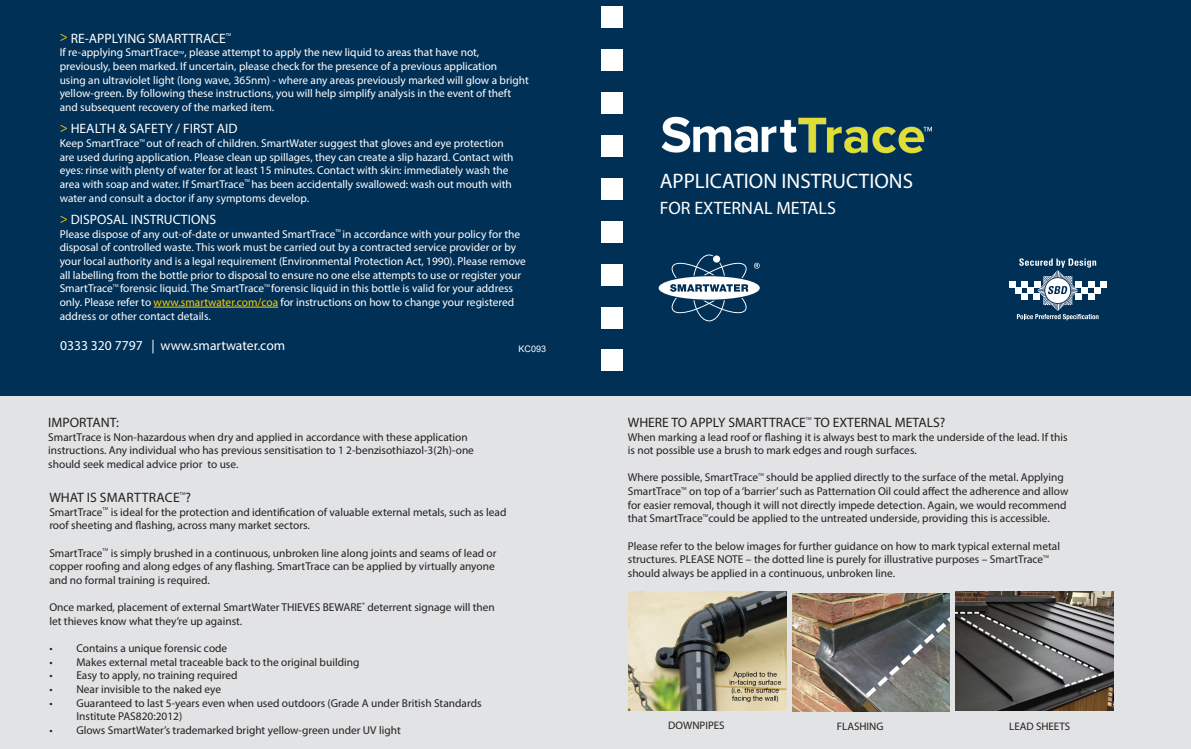
<style>
.page{position:relative;width:1191px;height:749px;background:#fff}
.page>*{position:absolute;margin:0;border:0;box-sizing:border-box;transform-origin:0 0}
.t1{font:21px "Myriad Pro";color:#fff}
.t2{font:18px "Myriad Pro";color:#fff}
.t3{font:13.65px "Myriad Pro";color:#fff}
.t4{font:13.65px "Myriad Pro";color:#231f20}
.t5{font:13.65px "Myriad Pro";letter-spacing:.02em;color:#231f20}
.t6{font:11.4px/13.6px "Myriad Pro";color:#231f20}
.t7{font:11.4px/13.6px "Myriad Pro";color:#fff}
.t8{font:10.95px "Myriad Pro";color:#231f20}
.t9{font:9px "Arial";color:#fff}
.t10{font:4.35px "Myriad Pro";color:#231f20}
.t11{font:4.35px "Myriad Pro";color:#fff}
.s1{color:#ffd000}
</style>
<div class="page">
<div style="left:0;top:0;width:1191px;height:395px;background:#003056"></div>
<hr style="left:154px;top:307px;width:124px;height:1px;background:#ffd000">
<div style="left:0;top:395px;width:1191px;height:353px;background:#e2e3e4"></div>
<svg style="left:658px;top:254px;width:101px;height:67px"></svg>
<svg style="left:1009px;top:258px;width:97px;height:62px"></svg>
<div style="left:601px;top:7px;width:22px;height:21px;background:#fff"></div>
<div style="left:601px;top:49px;width:22px;height:22px;background:#fff"></div>
<div style="left:601px;top:92px;width:22px;height:22px;background:#fff"></div>
<div style="left:601px;top:135px;width:22px;height:22px;background:#fff"></div>
<div style="left:601px;top:178px;width:22px;height:21px;background:#fff"></div>
<div style="left:601px;top:221px;width:22px;height:21px;background:#fff"></div>
<div style="left:601px;top:264px;width:22px;height:21px;background:#fff"></div>
<div style="left:601px;top:307px;width:22px;height:21px;background:#fff"></div>
<div style="left:601px;top:349px;width:22px;height:22px;background:#fff"></div>
<img style="left:629px;top:591px;width:157px;height:119px">
<img style="left:792px;top:593px;width:158px;height:118px">
<img style="left:955px;top:591px;width:158px;height:119px">
<img style="left:661px;top:116px;width:270px;height:38px">
<p class="t3" style="left:60px;top:30px;width:168px"><span class="s1">&gt;</span> RE-APPLYING SMARTTRACE</p>
<p class="t11" style="left:226px;top:32px;width:7px">TM</p>
<p class="t7" style="left:60px;top:45px;width:121px">If re-applying SmartTrace</p>
<p class="t11" style="left:179px;top:50px;width:7px">TM</p>
<p class="t7" style="left:60px;top:45px;width:470px;text-indent:125px">, please attempt to apply the new liquid to areas that have not, previously, been marked. If uncertain, please check for the presence of a previous application<br>using an ultraviolet light (long wave, 365nm) - where any areas previously marked will glow a bright yellow-green. By following these instructions, you will help simplify analysis in the event of theft and subsequent recovery of the marked item.</p>
<p class="t3" style="left:60px;top:120px;width:179px"><span class="s1">&gt;</span> HEALTH &amp; SAFETY / FIRST AID</p>
<p class="t7" style="left:60px;top:136px;width:81px">Keep SmartTrace</p>
<p class="t11" style="left:139px;top:137px;width:7px">TM</p>
<p class="t7" style="left:60px;top:136px;width:455px;text-indent:87px">out of reach of children. SmartWater suggest that gloves and eye protection are used during application. Please clean up spillages, they can create a slip hazard. Contact with eyes: rinse with plenty of water for at least 15 minutes. Contact with skin: immediately wash the area with soap and water. If SmartTrace</p>
<p class="t11" style="left:244px;top:178px;width:7px">TM</p>
<p class="t7" style="left:60px;top:177px;width:453px;text-indent:192px">has been accidentally swallowed: wash out mouth with water and consult a doctor if any symptoms develop.</p>
<p class="t3" style="left:60px;top:211px;width:158px"><span class="s1">&gt;</span> DISPOSAL INSTRUCTIONS</p>
<p class="t7" style="left:60px;top:227px;width:277px">Please dispose of any out-of-date or unwanted SmartTrace</p>
<p class="t11" style="left:335px;top:228px;width:7px">TM</p>
<p class="t7" style="left:60px;top:227px;width:468px;text-indent:283px">in accordance with your policy for the disposal of controlled waste. This work must be carried out by a contracted service provider or by your local authority and is a legal requirement (Environmental Protection Act, 1990). Please remove all labelling from the bottle prior to disposal to ensure no one else attempts to use or register your SmartTrace</p>
<p class="t11" style="left:113px;top:282px;width:7px">TM</p>
<p class="t7" style="left:120px;top:281px;width:146px">forensic liquid. The SmartTrace</p>
<p class="t11" style="left:264px;top:282px;width:7px">TM</p>
<p class="t7" style="left:60px;top:281px;width:456px;text-align:justify;text-indent:212px">forensic liquid in this bottle is valid for your address only. Please refer to <span class="s1">www.smartwater.com/coa</span> for instructions on how to change your registered address or other contact details.</p>
<p class="t3" style="left:60px;top:337px;width:226px">0333 320 7797 | www.smartwater.com</p>
<p class="t9" style="left:518px;top:343px;width:29px">KC093</p>
<p class="t4" style="left:48px;top:414px;width:72px">IMPORTANT:</p>
<p class="t6" style="left:48px;top:429px;width:427px">SmartTrace is Non-hazardous when dry and applied in accordance with these application instructions. Any individual who has previous sensitisation to 1 2-benzisothiazol-3(2h)-one should seek medical advice prior to use.</p>
<p class="t10" style="left:180px;top:491px;width:7px">TM</p>
<p class="t5" style="left:49px;top:489px;width:143px">WHAT IS SMARTTRACE ?</p>
<p class="t6" style="left:49px;top:504px;width:55px">SmartTrace</p>
<p class="t10" style="left:103px;top:506px;width:7px">TM</p>
<p class="t6" style="left:49px;top:504px;width:458px;text-indent:61px">is ideal for the protection and identification of valuable external metals, such as lead roof sheeting and flashing, across many market sectors.</p>
<p class="t6" style="left:49px;top:545px;width:55px">SmartTrace</p>
<p class="t10" style="left:103px;top:547px;width:7px">TM</p>
<p class="t6" style="left:49px;top:545px;width:449px;text-indent:61px">is simply brushed in a continuous, unbroken line along joints and seams of lead or copper roofing and along edges of any flashing. SmartTrace can be applied by virtually anyone and no formal training is required.</p>
<p class="t6" style="left:49px;top:600px;width:447px">Once marked, placement of external SmartWater THIEVES BEWARE<sup>®</sup> deterrent signage will then let thieves know what they’re up against.</p>
<p class="t6" style="left:49px;top:641px;width:179px">• Contains a unique forensic code</p>
<p class="t6" style="left:49px;top:654px;width:311px">• Makes external metal traceable back to the original building</p>
<p class="t6" style="left:49px;top:668px;width:190px">• Easy to apply, no training required</p>
<p class="t6" style="left:49px;top:682px;width:173px">• Near invisible to the naked eye</p>
<p class="t6" style="left:76px;top:695px;width:407px;text-indent:-27px">• Guaranteed to last 5-years even when used outdoors (Grade A under British Standards<br>Institute PAS820:2012)</p>
<p class="t6" style="left:49px;top:723px;width:353px">• Glows SmartWater’s trademarked bright yellow-green under UV light</p>
<p class="t1" style="left:660px;top:168px;width:255px">APPLICATION INSTRUCTIONS</p>
<p class="t2" style="left:660px;top:196px;width:178px">FOR EXTERNAL METALS</p>
<p class="t4" style="left:628px;top:414px;width:180px">WHERE TO APPLY SMARTTRACE</p>
<p class="t10" style="left:806px;top:415px;width:7px">TM</p>
<p class="t4" style="left:814px;top:414px;width:133px">TO EXTERNAL METALS?</p>
<p class="t6" style="left:628px;top:429px;width:441px">When marking a lead roof or flashing it is always best to mark the underside of the lead. If this is not possible use a brush to mark edges and rough surfaces.</p>
<p class="t6" style="left:628px;top:470px;width:132px">Where possible, SmartTrace</p>
<p class="t10" style="left:758px;top:471px;width:7px">TM</p>
<p class="t6" style="left:766px;top:470px;width:299px">should be applied directly to the surface of the metal. Applying</p>
<p class="t6" style="left:628px;top:484px;width:55px">SmartTrace</p>
<p class="t10" style="left:681px;top:485px;width:7px">TM</p>
<p class="t6" style="left:628px;top:484px;width:442px;text-indent:61px">on top of a ‘barrier’ such as Patternation Oil could affect the adherence and allow for easier removal, though it will not directly impede detection. Again, we would recommend that SmartTrace</p>
<p class="t10" style="left:703px;top:512px;width:7px">TM</p>
<p class="t6" style="left:708px;top:511px;width:343px">could be applied to the untreated underside, providing this is accessible.</p>
<p class="t6" style="left:628px;top:538px;width:434px">Please refer to the below images for further guidance on how to mark typical external metal structures. PLEASE NOTE – the dotted line is purely for illustrative purposes – SmartTrace</p>
<p class="t10" style="left:1043px;top:553px;width:7px">TM</p>
<p class="t6" style="left:628px;top:566px;width:269px">should always be applied in a continuous, unbroken line.</p>
<p class="t8" style="left:668px;top:718px;width:58px">DOWNPIPES</p>
<p class="t8" style="left:837px;top:719px;width:48px">FLASHING</p>
<p class="t8" style="left:1009px;top:719px;width:63px">LEAD SHEETS</p>
</div>
